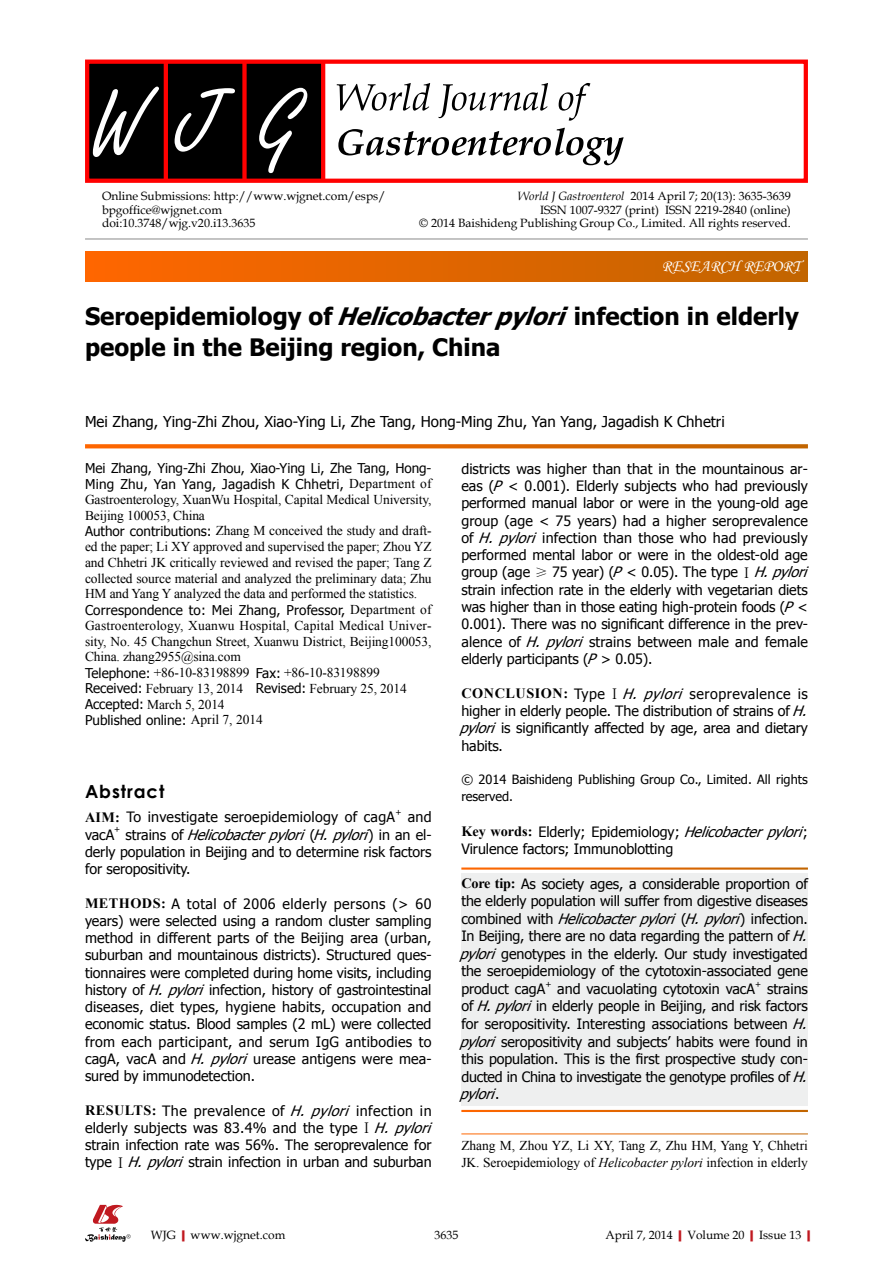
<style>
.page{position:relative;width:893px;height:1263px;background:#fff}
.page>*{position:absolute;margin:0;border:0;box-sizing:border-box;transform-origin:0 0}
.t1{font:700 24px/31.5px "Tahoma";color:#000}
.t2{font:700 18px "Century Gothic";letter-spacing:.05em;color:#000}
.t3{font:16.5px "Monotype Corsiva";color:#fff}
.t4{font:15px "Tahoma";color:#000}
.t5{font:14.25px/17.2px "Tahoma";letter-spacing:-.005em;color:#000}
.t6{font:14.25px "Tahoma";letter-spacing:.02em;color:#000}
.t7{font:13.5px/15.8px "Times New Roman";letter-spacing:-.01em;color:#000}
.t8{font:12.75px/17.2px "Tahoma";color:#000}
.t9{font:12px/13.5px "Book Antiqua";color:#000}
.t10{font:8.25px "Tahoma";color:#000}
.s1{font-style:italic}
.s2{font-family:"Tahoma"}
.s3{font-family:"Sim Sun";font-size:12.75px}
.s4{font-family:"Koz Min Pro"}
.s5{font-family:"Times New Roman";font-weight:700}
.s6{font-weight:700;color:#c01920}
</style>
<div class="page">
<div style="left:461px;top:873px;width:347px;height:233px;background:#eeefef"></div>
<div style="left:85px;top:252px;width:723px;height:29px;background:linear-gradient(to right,#f60,#c16500)"></div>
<hr style="left:85px;top:239px;width:723px;height:1px;background:#898989">
<div style="left:87px;top:61px;width:236px;height:121px;background:#000"></div>
<hr style="left:164px;top:61px;width:4px;height:121px;background:#f00">
<div style="left:242px;top:61px;width:5px;height:121px;background:#f00"></div>
<hr style="left:321px;top:61px;width:4px;height:121px;background:#f00">
<div style="left:85px;top:60px;width:723px;height:123px;border:4px solid #f00"></div>
<svg style="left:259px;top:88px;width:48px;height:85px"></svg>
<svg style="left:175px;top:88px;width:60px;height:64px"></svg>
<svg style="left:93px;top:87px;width:66px;height:70px"></svg>
<svg style="left:337px;top:83px;width:253px;height:38px"></svg>
<svg style="left:338px;top:128px;width:286px;height:37px"></svg>
<svg style="left:85px;top:1205px;width:46px;height:37px"></svg>
<svg style="left:85px;top:444px;width:723px;height:4px;background:#e16d0d"></svg>
<p class="t9" style="left:102px;top:189px;width:285px">Online Submissions: http://www.wjgnet.com/esps/ bpgoffice@wjgnet.com<br>doi:10.3748/wjg.v20.i13.3635</p>
<p class="t9" style="left:419px;top:189px;width:373px;text-align:right"><span class="s1">World J Gastroenterol</span> 2014 April 7; 20(13): 3635-3639<br>ISSN 1007-9327 (print) ISSN 2219-2840 (online)<br>© 2014 Baishideng Publishing Group Co., Limited. All rights reserved.</p>
<p class="t3" style="left:662px;top:256px;width:140px">RESEARCH REPORT</p>
<p class="t1" style="left:85px;top:298px;width:715px">Seroepidemiology of <span class="s1">Helicobacterpylori</span>infection in elderly people in the Beijing region, China</p>
<p class="t4" style="left:85px;top:412px;width:641px">Mei Zhang, Ying-Zhi Zhou, Xiao-Ying Li, Zhe Tang, Hong-Ming Zhu, Yan Yang, Jagadish K Chhetri</p>
<p class="t7" style="left:85px;top:460px;width:348px"><span class="s2">Mei Zhang, Ying-Zhi Zhou, Xiao-Ying Li, Zhe Tang, Hong-Ming Zhu, Yan Yang, Jagadish K Chhetri,</span> Department of Gastroenterology, XuanWu Hospital, Capital Medical University, Beijing 100053, China<br><span class="s2">Author contributions:</span> Zhang M conceived the study and draft&shy;ed the paper; Li XY approved and supervised the paper; Zhou YZ and Chhetri JK critically reviewed and revised the paper; Tang Z collected source material and analyzed the preliminary data; Zhu HM and Yang Y analyzed the data and performed the statistics.<br><span class="s2">Correspondence to: Mei Zhang, Professor,</span> Department of Gastroenterology, Xuanwu Hospital, Capital Medical Univer&shy;sity, No. 45 Changchun Street, Xuanwu District, Beijing100053, China. zhang2955@sina.com<br><span class="s2">Telephone:</span> +86-10-83198899 <span class="s2">Fax:</span> +86-10-83198899<br><span class="s2">Received:</span> February 13, 2014 <span class="s2">Revised:</span> February 25, 2014<br><span class="s2">Accepted:</span> March 5, 2014<br><span class="s2">Published online:</span> April 7, 2014</p>
<p class="t5" style="left:461px;top:459px;width:353px">districts was higher than that in the mountainous ar&shy;eas (<span class="s1">P</span>&lt; 0.001). Elderly subjects who had previously performed manual labor or were in the young-old age group (age &lt; 75 years) had a higher seroprevalence of <span class="s1">H.pylori</span> infection than those who had previously performed mental labor or were in the oldest-old age group (age <span class="s3">≥</span> 75 year) (<span class="s1">P</span>&lt; 0.05). The type<span class="s4">Ⅰ</span><span class="s1">H.pylori </span>strain infection rate in the elderly with vegetarian diets was higher than in those eating high-protein foods (<span class="s1">P</span>&lt; 0.001). There was no significant difference in the prev&shy;alence of <span class="s1">H.pylori</span> strains between male and female elderly participants (<span class="s1">P</span> &gt; 0.05).</p>
<p class="t5" style="left:459px;top:684px;width:354px"><span class="s5">CONCLUSION:</span> Type<span class="s4">Ⅰ</span><span class="s1">H.pylori</span> seroprevalence is higher in elderly people. The distribution of strains of <span class="s1">H. pylori</span> is significantly affected by age, area and dietary habits.</p>
<p class="t8" style="left:461px;top:770px;width:348px">© 2014 Baishideng Publishing Group Co., Limited. All rights reserved.</p>
<p class="t5" style="left:461px;top:822px;width:348px"><span class="s5">Key words:</span> Elderly; Epidemiology; <span class="s1">Helicobacterpylori</span>;<br>Virulence factors; Immunoblotting</p>
<p class="t5" style="left:459px;top:874px;width:354px"><span class="s5">Core tip:</span> As society ages, a considerable proportion of the elderly population will suffer from digestive diseases combined with <span class="s1">Helicobacterpylori</span> (<span class="s1">H.pylori</span>) infection.<br>In Beijing, there are no data regarding the pattern of <span class="s1">H. pylori</span> genotypes in the elderly. Our study investigated the seroepidemiology of the cytotoxin-associated gene product cagA</p>
<p class="t2" style="left:85px;top:778px;width:81px">Abstract</p>
<p class="t6" style="left:85px;top:807px;width:312px"><span class="s5">AIM:</span> To investigate seroepidemiology of cagA</p>
<p class="t10" style="left:395px;top:807px;width:8px">+</p>
<p class="t5" style="left:408px;top:808px;width:25px">and</p>
<p class="t5" style="left:85px;top:825px;width:31px">vacA</p>
<p class="t10" style="left:114px;top:824px;width:8px">+</p>
<p class="t5" style="left:85px;top:825px;width:348px;text-align:justify;text-indent:40px">s t r a i n s o f <span class="s1">Helicobacterpylori</span>( <span class="s1">H.pylori</span>) i n a n e l - derly population in Beijing and to determine risk factors for seropositivity.</p>
<p class="t5" style="left:85px;top:894px;width:348px;text-align:justify"><span class="s5">METHODS:</span> A total of 2006 elderly persons (&gt; 60 years) were selected using a random cluster sampling method in different parts of the Beijing area (urban, suburban and mountainous districts). Structured ques&shy;tionnaires were completed during home visits, including history of <span class="s1">H.pylori</span> infection, history of gastrointestinal diseases, diet types, hygiene habits, occupation and economic status. Blood samples (2 mL) were collected from each participant, and serum IgG antibodies to cagA, vacA and <span class="s1">H.pylori</span>urease antigens were mea&shy;sured by immunodetection.</p>
<p class="t5" style="left:85px;top:1101px;width:353px"><span class="s5">RESULTS:</span> The prevalence of <span class="s1">H.pylori</span> infection in elderly subjects was 83.4% and the type<span class="s4">Ⅰ</span><span class="s1">H.pylori </span>strain infection rate was 56%. The seroprevalence for type<span class="s4">Ⅰ</span><span class="s1">H.pylori</span> strain infection in urban and suburban</p>
<p class="t10" style="left:545px;top:978px;width:8px">+</p>
<p class="t5" style="left:557px;top:979px;width:199px">and vacuolating cytotoxin vacA</p>
<p class="t10" style="left:755px;top:978px;width:8px">+</p>
<p class="t5" style="left:459px;top:979px;width:354px;text-indent:307px">strains of <span class="s1">H.pylori</span>in elderly people in Beijing, and risk factors for seropositivity. Interesting associations between <span class="s1">H. pylori</span> seropositivity and subjects’ habits were found in this population. This is the first prospective study con&shy;ducted in China to investigate the genotype profiles of <span class="s1">H. pylori</span>.</p>
<p class="t7" style="left:461px;top:1137px;width:348px;line-height:17.2px">Zhang M, Zhou YZ, Li XY, Tang Z, Zhu HM, Yang Y, Chhetri<br>JK. Seroepidemiology of <span class="s1">Helicobacter pylori</span> infection in elderly</p>
<p class="t9" style="left:151px;top:1227px;width:136px">WJG<span class="s6">|</span>www.wjgnet.com</p>
<p class="t9" style="left:434px;top:1227px;width:25px">3635</p>
<p class="t9" style="left:605px;top:1227px;width:212px">April 7, 2014<span class="s6">|</span>Volume 20<span class="s6">|</span>Issue 13<span class="s6">|</span></p>
</div>
